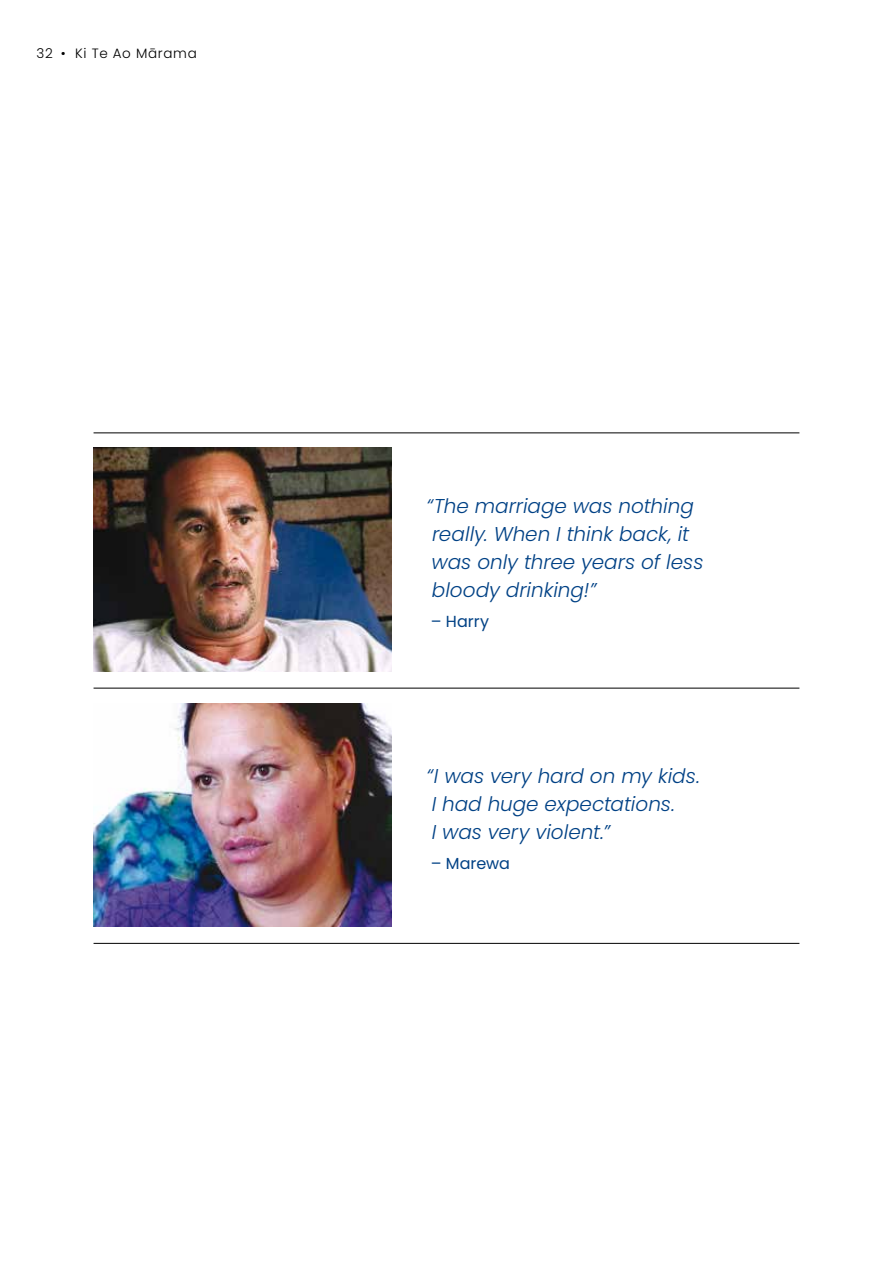
<style>
.page{position:relative;width:893px;height:1263px;background:#fff}
.page>*{position:absolute;margin:0;border:0;box-sizing:border-box;transform-origin:0 0}
.t1{font:italic 300 19.95px/28px "Poppins";color:#004185}
.t2{font:16.05px "Poppins";color:#004185}
.t3{font:300 13.5px "Poppins";letter-spacing:.05em;color:#000}
</style>
<div class="page">
<hr style="left:94px;top:433px;width:705px;height:1px;background:#000">
<hr style="left:94px;top:688px;width:705px;height:1px;background:#000">
<hr style="left:94px;top:943px;width:705px;height:1px;background:#000">
<img style="left:94px;top:447px;width:297px;height:224px">
<img style="left:94px;top:704px;width:297px;height:223px">
<p class="t3" style="left:36px;top:45px;width:162px">32 • Ki Te Ao Mārama</p>
<p class="t1" style="left:427px;top:492px;width:278px">“The marriage was nothing really. When I think back, it was only three years of less bloody drinking!”</p>
<p class="t2" style="left:431px;top:612px;width:60px">– Harry</p>
<p class="t1" style="left:427px;top:762px;width:275px">“I was very hard on my kids.<br>I had huge expectations.<br>I was very violent.”</p>
<p class="t2" style="left:431px;top:854px;width:81px">– Marewa</p>
</div>
